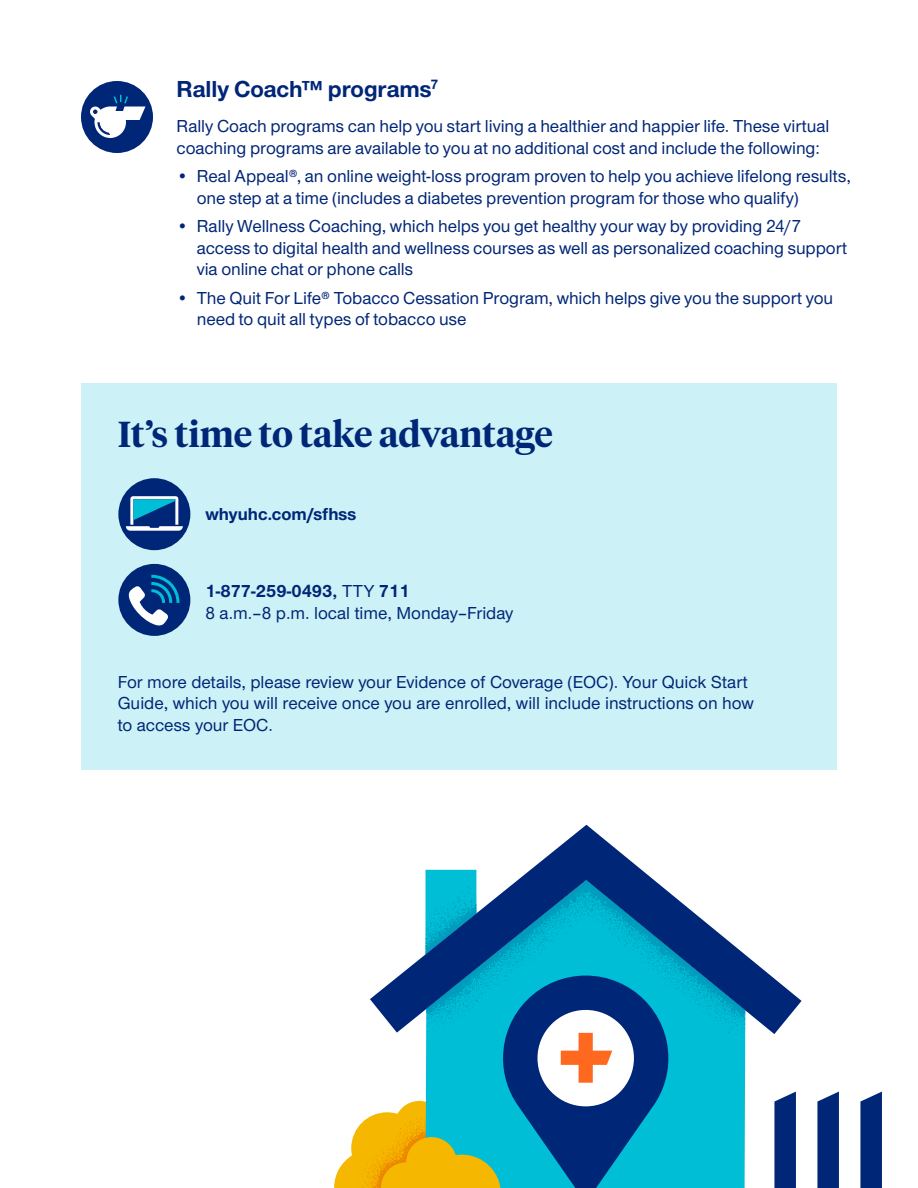
<style>
.page{position:relative;width:918px;height:1188px;background:#fff}
.page>*{position:absolute;margin:0;border:0;box-sizing:border-box;transform-origin:0 0}
.t1{font:600 36px "UHC Serif Headline";color:#002677}
.t2{font:700 24px "UHC Sans";color:#002677}
.t3{font:500 18px/21.6px "UHC Sans";color:#002677}
.t4{font:700 18px "UHC Sans";color:#002677}
.s1{font-weight:700}
</style>
<div class="page">
<div style="left:81px;top:81px;width:72px;height:72px;background:#002677;border-radius:50%"></div>
<svg style="left:90px;top:94px;width:56px;height:44px"></svg>
<div style="left:668px;top:1035px;width:77px;height:153px;background:#00bed5"></div>
<svg style="left:860px;top:1092px;width:22px;height:96px;background:#113480"></svg>
<svg style="left:817px;top:1092px;width:22px;height:96px;background:#113480"></svg>
<svg style="left:774px;top:1092px;width:22px;height:96px;background:#113480"></svg>
<svg style="left:399px;top:825px;width:403px;height:209px"></svg>
<svg style="left:334px;top:976px;width:334px;height:212px"></svg>
<div style="left:81px;top:383px;width:756px;height:387px;background:#ccf2f7"></div>
<div style="left:118px;top:564px;width:72px;height:72px;background:#002677;border-radius:50%"></div>
<svg style="left:128px;top:575px;width:52px;height:51px"></svg>
<div style="left:118px;top:478px;width:72px;height:72px;background:#002677;border-radius:50%"></div>
<svg style="left:126px;top:496px;width:57px;height:35px"></svg>
<h2 class="t2" style="left:176px;top:73px;width:263px">Rally Coach™ programs<sup>7</sup></h2>
<p class="t3" style="left:176px;top:115px;width:655px">Rally Coach programs can help you start living a healthier and happier life. These virtual coaching programs are available to you at no additional cost and include the following:</p>
<p class="t3" style="left:197px;top:165px;width:656px;text-indent:-20px">• Real Appeal®, an online weight-loss program proven to help you achieve lifelong results, one step at a time (includes a diabetes prevention program for those who qualify)</p>
<p class="t3" style="left:197px;top:214px;width:652px;text-indent:-20px">• Rally Wellness Coaching, which helps you get healthy your way by providing 24/7 access to digital health and wellness courses as well as personalized coaching support via online chat or phone calls</p>
<p class="t3" style="left:197px;top:286px;width:638px;text-indent:-20px">• The Quit For Life® Tobacco Cessation Program, which helps give you the support you need to quit all types of tobacco use</p>
<h1 class="t1" style="left:118px;top:409px;width:437px">It’s time to take advantage</h1>
<p class="t4" style="left:205px;top:502px;width:153px">whyuhc.com/sfhss</p>
<p class="t3" style="left:205px;top:580px;width:309px"><span class="s1">1-877-259-0493,</span> TTY <span class="s1">711<br></span>8 a.m.–8 p.m. local time, Monday–Friday</p>
<p class="t3" style="left:118px;top:670px;width:638px">For more details, please review your Evidence of Coverage (EOC). Your Quick Start<br>Guide, which you will receive once you are enrolled, will include instructions on how to access your EOC.</p>
</div>
